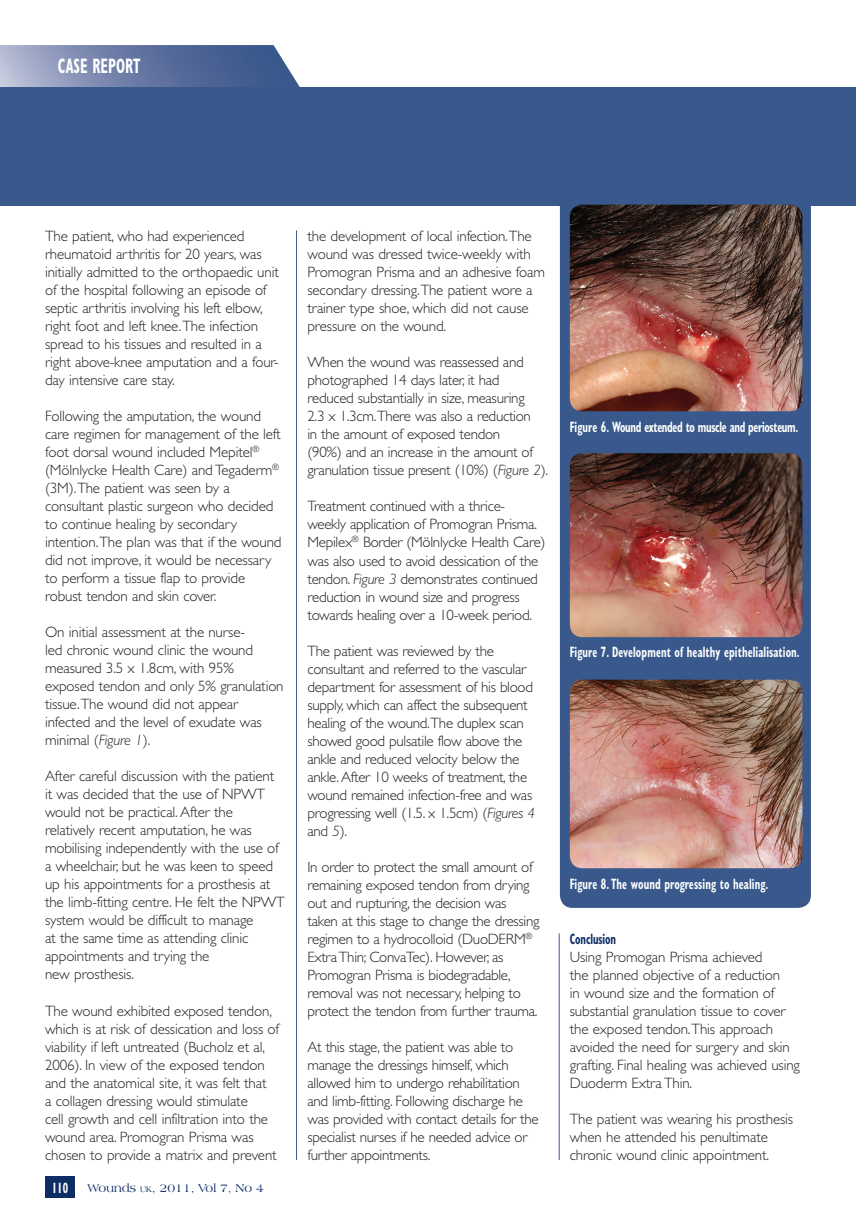
<style>
.page{position:relative;width:856px;height:1226px;background:#fff}
.page>*{position:absolute;margin:0;border:0;box-sizing:border-box;transform-origin:0 0}
.t1{font:700 condensed 21px "Gill Sans";color:#fff;scale:.7 1}
.First_para{font:300 15px/18px "Gill Sans";letter-spacing:-.01em;color:#231f20}
.t2{font:700 condensed 15px "Gill Sans";letter-spacing:.01em;color:#fff;scale:.7 1}
.t3{font:700 condensed 15px "Gill Sans";letter-spacing:-.03em;color:#fff;scale:.7 1}
.B_Header{font:700 condensed 15px "Gill Sans";letter-spacing:-.01em;color:#0f2d65;scale:.7 1}
.t4{font:12px "Americana BT";color:#0f2d65}
.s1{font-style:italic}
.s2{font-size:8.4px}
</style>
<div class="page">
<svg style="left:0;top:45px;width:300px;height:43px;background:#7081a9"></svg>
<div style="left:45px;top:1176px;width:30px;height:21px;background:#0f2d65"></div>
<div style="left:0;top:88px;width:855px;height:118px;background:#39588b"></div>
<div style="left:560px;top:193px;width:250px;height:714px;background:#39588b;border-radius:13px"></div>
<hr style="left:296px;top:230px;width:1px;height:929px;background:#39588b">
<hr style="left:559px;top:933px;width:1px;height:226px;background:#39588b">
<img style="left:569px;top:205px;width:233px;height:206px">
<img style="left:569px;top:453px;width:233px;height:184px">
<img style="left:569px;top:679px;width:233px;height:189px">
<p class="t1" style="left:58px;top:54px;width:119px">CASE REPORT</p>
<p class="First_para" style="left:45px;top:227px;width:235px">The patient, who had experienced rheumatoid arthritis for 20 years, was initially admitted to the orthopaedic unit of the hospital following an episode of septic arthritis involving his left elbow, right foot and left knee. The infection spread to his tissues and resulted in a right above-knee amputation and a four&shy;day intensive care stay.</p>
<p class="First_para" style="left:45px;top:407px;width:238px">Following the amputation, the wound care regimen for management of the left foot dorsal wound included Mepitel<sup>® </sup>(Mölnlycke Health Care) and Tegaderm<sup>® </sup>(3M). The patient was seen by a consultant plastic surgeon who decided to continue healing by secondary intention. The plan was that if the wound did not improve, it would be necessary to perform a tissue flap to provide robust tendon and skin cover.</p>
<p class="First_para" style="left:45px;top:623px;width:240px">On initial assessment at the nurse-<br>led chronic wound clinic the wound measured 3.5 x 1.8cm, with 95% exposed tendon and only 5% granulation tissue. The wound did not appear infected and the level of exudate was minimal (<span class="s1">Figure 1</span>).</p>
<p class="First_para" style="left:45px;top:767px;width:241px">After careful discussion with the patient it was decided that the use of NPWT would not be practical. After the relatively recent amputation, he was mobilising independently with the use of a wheelchair, but he was keen to speed up his appointments for a prosthesis at the limb-fitting centre. He felt the NPWT system would be difficult to manage<br>at the same time as attending clinic appointments and trying the<br>new prosthesis.</p>
<p class="First_para" style="left:45px;top:1001px;width:235px">The wound exhibited exposed tendon, which is at risk of dessication and loss of viability if left untreated (Bucholz et al, 2006). In view of the exposed tendon and the anatomical site, it was felt that<br>a collagen dressing would stimulate<br>cell growth and cell infiltration into the wound area. Promogran Prisma was chosen to provide a matrix and prevent</p>
<p class="t2" style="left:52px;top:1178px;width:25px">110</p>
<p class="t4" style="left:88px;top:1180px;width:178px">Wounds <span class="s2">uk</span>, 2011, Vol 7, No 4</p>
<p class="First_para" style="left:307px;top:227px;width:239px">the development of local infection. The wound was dressed twice-weekly with Promogran Prisma and an adhesive foam secondary dressing. The patient wore a trainer type shoe, which did not cause pressure on the wound.</p>
<p class="First_para" style="left:307px;top:353px;width:242px">When the wound was reassessed and photographed 14 days later, it had reduced substantially in size, measuring<br>2.3 x 1.3cm.There was also a reduction<br>in the amount of exposed tendon<br>(90%) and an increase in the amount of granulation tissue present (10%) (<span class="s1">Figure 2</span>).</p>
<p class="First_para" style="left:307px;top:497px;width:239px">Treatment continued with a thrice&shy;weekly application of Promogran Prisma.<br>Mepilex<sup>®</sup> Border (Mölnlycke Health Care) was also used to avoid dessication of the tendon. <span class="s1">Figure 3</span> demonstrates continued reduction in wound size and progress towards healing over a 10-week period.</p>
<p class="First_para" style="left:307px;top:641px;width:229px">The patient was reviewed by the consultant and referred to the vascular department for assessment of his blood supply, which can affect the subsequent healing of the wound.The duplex scan showed good pulsatile flow above the ankle and reduced velocity below the ankle. After 10 weeks of treatment, the wound remained infection-free and was progressing well (1.5. x 1.5cm) (<span class="s1">Figures 4 </span>and <span class="s1">5</span>).</p>
<p class="First_para" style="left:307px;top:857px;width:234px">In order to protect the small amount of remaining exposed tendon from drying out and rupturing, the decision was taken at this stage to change the dressing regimen to a hydrocolloid (DuoDERM<sup>® </sup>Extra Thin; ConvaTec). However, as Promogran Prisma is biodegradable, removal was not necessary, helping to protect the tendon from further trauma.</p>
<p class="First_para" style="left:307px;top:1037px;width:233px">At this stage, the patient was able to manage the dressings himself, which allowed him to undergo rehabilitation and limb-fitting. Following discharge he was provided with contact details for the specialist nurses if he needed advice or further appointments.</p>
<p class="t3" style="left:569px;top:417px;width:328px">Figure 6. Wound extended to muscle and periosteum.</p>
<p class="t2" style="left:569px;top:643px;width:330px">Figure 7. Development of healthy epithelialisation.</p>
<p class="t2" style="left:569px;top:874px;width:285px">Figure 8. The wound progressing to healing.</p>
<p class="B_Header" style="left:569px;top:929px;width:68px">Conclusion</p>
<p class="First_para" style="left:569px;top:947px;width:232px">Using Promogan Prisma achieved<br>the planned objective of a reduction<br>in wound size and the formation of substantial granulation tissue to cover the exposed tendon. This approach avoided the need for surgery and skin grafting. Final healing was achieved using Duoderm Extra Thin.</p>
<p class="First_para" style="left:569px;top:1109px;width:225px">The patient was wearing his prosthesis when he attended his penultimate chronic wound clinic appointment.</p>
</div>
